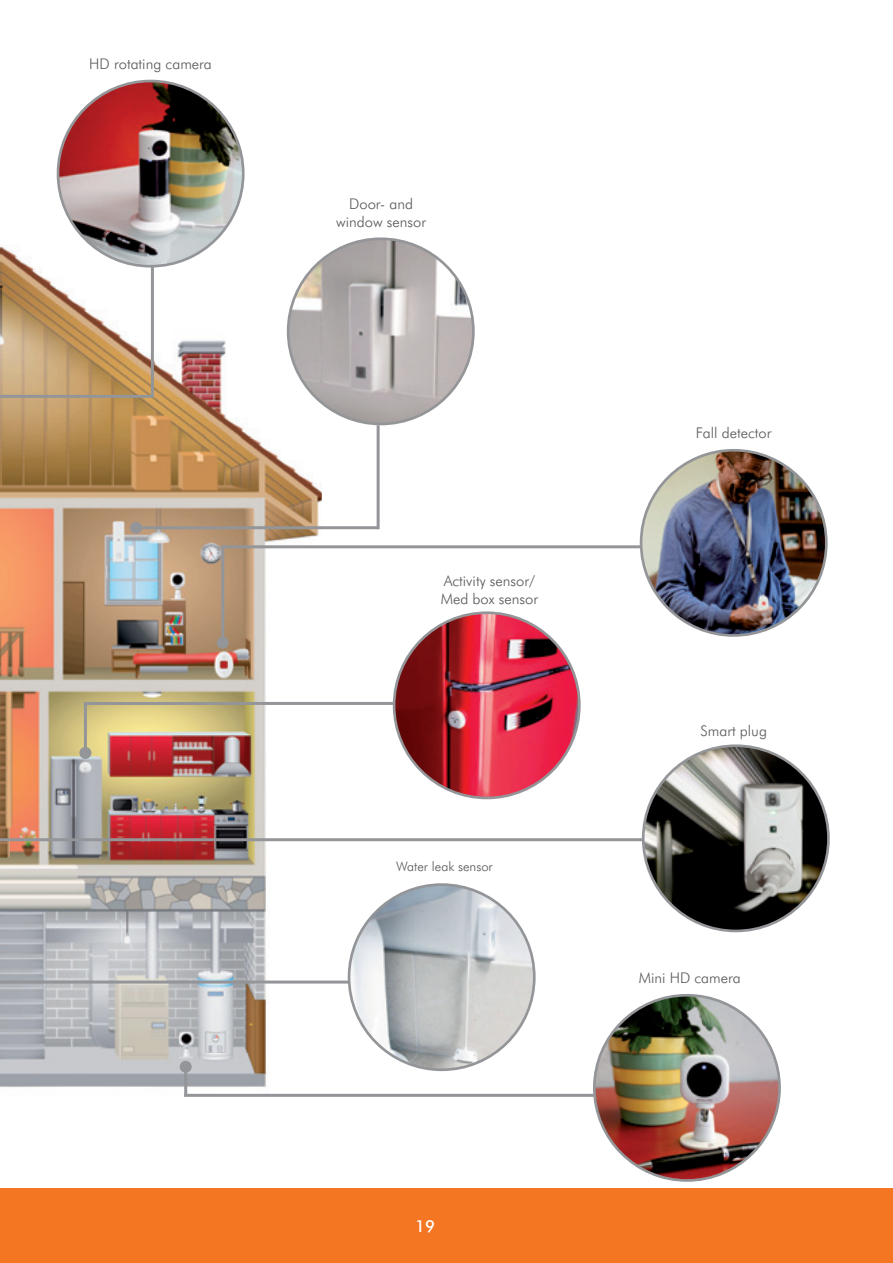
<style>
.page{position:relative;width:893px;height:1263px;background:#fff}
.page>*{position:absolute;margin:0;border:0;box-sizing:border-box;transform-origin:0 0}
.t1{font:500 16.5px "Futura BT";color:#fff}
.t2{font:300 14.7px/17.7px "Futura BT";color:#57585a;text-align:center}
.t3{font:300 13.05px "Futura BT";color:#57585a}
</style>
<div class="page">
<div style="left:0;top:1188px;width:893px;height:75px;background:#f47522"></div>
<img style="left:0;top:224px;width:322px;height:870px">
<img style="left:322px;top:424px;width:54px;height:670px">
<img style="left:66px;top:81px;width:142px;height:143px">
<img style="left:73px;top:225px;width:153px;height:41px">
<img style="left:58px;top:81px;width:185px;height:185px;border-radius:50%">
<img style="left:641px;top:451px;width:184px;height:184px">
<img style="left:306px;top:239px;width:127px;height:185px">
<img style="left:288px;top:239px;width:185px;height:185px;border-radius:50%">
<img style="left:604px;top:995px;width:136px;height:155px">
<img style="left:594px;top:995px;width:185px;height:185px;border-radius:50%">
<img style="left:376px;top:1036px;width:138px;height:34px">
<img style="left:358px;top:1018px;width:18px;height:25px">
<img style="left:379px;top:886px;width:126px;height:24px">
<img style="left:349px;top:885px;width:185px;height:185px;border-radius:50%">
<img style="left:394px;top:613px;width:185px;height:185px;border-radius:50%">
<img style="left:670px;top:748px;width:158px;height:183px">
<img style="left:643px;top:746px;width:185px;height:185px;border-radius:50%">
<hr style="left:0;top:395px;width:152px;height:3px;background:#939598">
<hr style="left:221px;top:545px;width:3px;height:98px;background:#939598">
<div style="left:217px;top:637px;width:12px;height:12px;background:#939598;border-radius:50%"></div>
<hr style="left:84px;top:702px;width:3px;height:51px;background:#939598">
<div style="left:79px;top:747px;width:12px;height:12px;background:#939598;border-radius:50%"></div>
<hr style="left:184px;top:1067px;width:3px;height:30px;background:#939598">
<div style="left:180px;top:1061px;width:12px;height:12px;background:#939598;border-radius:50%"></div>
<hr style="left:136px;top:526px;width:242px;height:3px;background:#939598">
<div style="left:130px;top:522px;width:12px;height:12px;background:#939598;border-radius:50%"></div>
<hr style="left:0;top:981px;width:350px;height:3px;background:#939598">
<hr style="left:0;top:838px;width:643px;height:3px;background:#939598">
<hr style="left:184px;top:1094px;width:411px;height:3px;background:#939598">
<hr style="left:151px;top:266px;width:3px;height:132px;background:#939598">
<hr style="left:377px;top:425px;width:3px;height:104px;background:#939598">
<hr style="left:223px;top:545px;width:419px;height:3px;background:#939598">
<hr style="left:84px;top:702px;width:311px;height:3px;background:#939598">
<p class="t2" style="left:89px;top:56px;width:124px">HD rotating camera</p>
<p class="t2" style="left:336px;top:196px;width:91px">Door- and window sensor</p>
<p class="t2" style="left:441px;top:573px;width:99px;text-align:left">Activity sensor/<br>Med box sensor</p>
<p class="t3" style="left:396px;top:861px;width:98px">Water leak sensor</p>
<p class="t1" style="left:415px;top:1219px;width:21px">19</p>
<p class="t2" style="left:696px;top:425px;width:77px">Fall detector</p>
<p class="t2" style="left:700px;top:723px;width:68px">Smart plug</p>
<p class="t2" style="left:639px;top:970px;width:104px">Mini HD camera</p>
</div>
